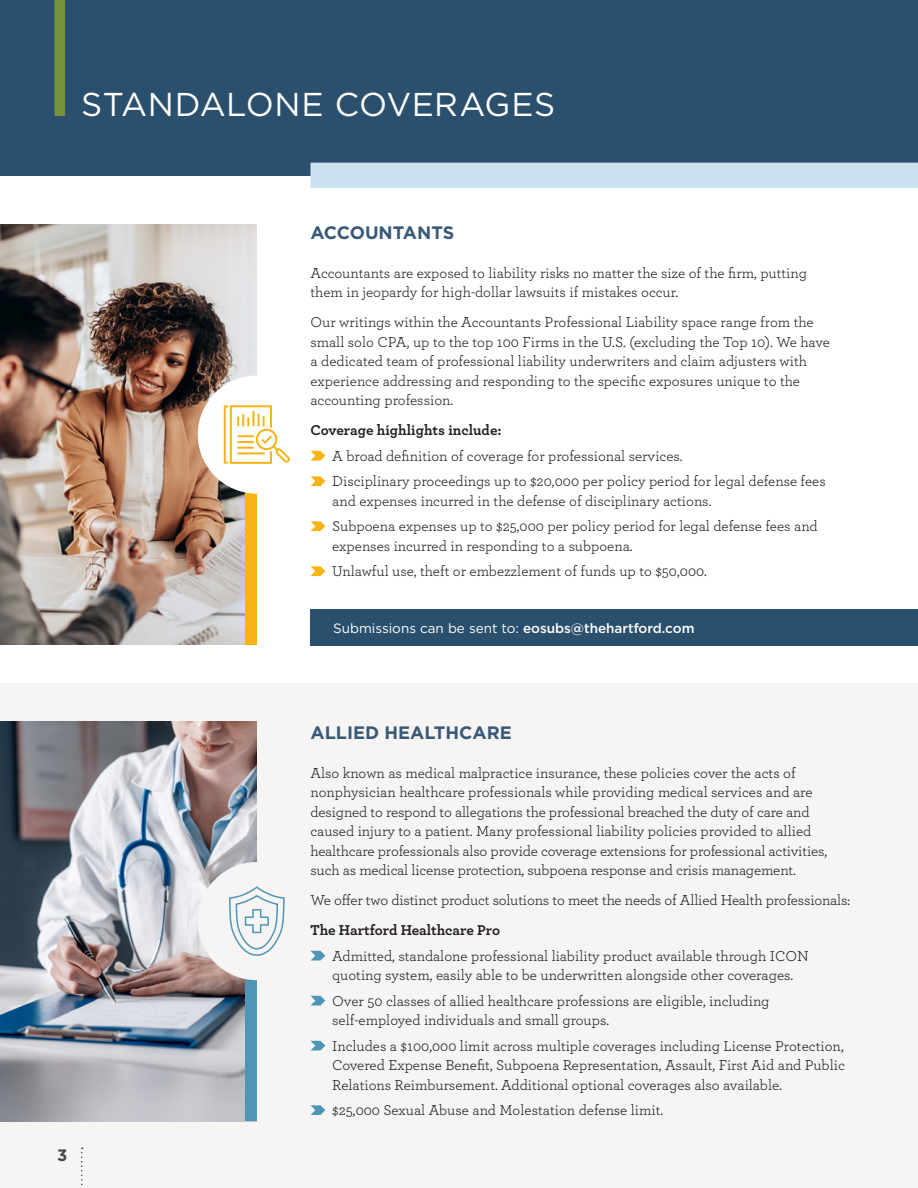
<style>
.page{position:relative;width:918px;height:1188px;background:#fff}
.page>*{position:absolute;margin:0;border:0;box-sizing:border-box;transform-origin:0 0}
.t1{font:33px "Gotham";letter-spacing:.015em;color:#fff}
.t2{font:700 18px "Gotham";color:#385978}
.Page{font:700 16.5px "Gotham";color:#474847}
.t3{font:15px/19.5px "Archer";color:#231f20}
.t4{font:700 15px "Archer";color:#231f20}
.t5{font:13.5px "Gotham";color:#fff}
.s1{font-weight:500}
</style>
<div class="page">
<div style="left:0;top:684px;width:918px;height:504px;background:#f6f5f3"></div>
<svg style="left:81px;top:1148px;width:2px;height:38px"></svg>
<div style="left:0;top:0;width:918px;height:176px;background:#2b506d"></div>
<div style="left:310px;top:163px;width:608px;height:25px;background:#cde2f1"></div>
<div style="left:55px;top:0;width:10px;height:116px;background:#76933c"></div>
<img style="left:0;top:225px;width:256px;height:420px">
<div style="left:245px;top:408px;width:11px;height:237px;background:#f7b414"></div>
<div style="left:310px;top:609px;width:608px;height:36px;background:#2b506d"></div>
<div style="left:198px;top:376px;width:118px;height:118px;background:#fff;border-radius:50%"></div>
<svg style="left:224px;top:405px;width:66px;height:59px"></svg>
<svg style="left:310px;top:451px;width:15px;height:10px"></svg>
<svg style="left:310px;top:476px;width:15px;height:10px"></svg>
<svg style="left:310px;top:521px;width:15px;height:10px"></svg>
<svg style="left:310px;top:566px;width:15px;height:10px"></svg>
<img style="left:0;top:721px;width:245px;height:400px">
<div style="left:245px;top:955px;width:11px;height:166px;background:#4f95b7"></div>
<div style="left:198px;top:862px;width:118px;height:118px;background:#f6f5f3;border-radius:50%"></div>
<svg style="left:228px;top:721px;width:57px;height:235px"></svg>
<svg style="left:310px;top:951px;width:15px;height:10px"></svg>
<svg style="left:310px;top:996px;width:15px;height:10px"></svg>
<svg style="left:310px;top:1041px;width:15px;height:10px"></svg>
<svg style="left:310px;top:1105px;width:15px;height:10px"></svg>
<p class="t1" style="left:81px;top:83px;width:476px">STANDALONE COVERAGES</p>
<p class="Page" style="left:57px;top:1144px;width:12px">3</p>
<p class="t2" style="left:310px;top:220px;width:145px">ACCOUNTANTS</p>
<p class="t3" style="left:310px;top:262px;width:498px">Accountants are exposed to liability risks no matter the size of the firm, putting them in jeopardy for high-dollar lawsuits if mistakes occur.</p>
<p class="t3" style="left:310px;top:312px;width:521px">Our writings within the Accountants Professional Liability space range from the small solo CPA, up to the top 100 Firms in the U.S. (excluding the Top 10). We have a dedicated team of professional liability underwriters and claim adjusters with experience addressing and responding to the specific exposures unique to the accounting profession.</p>
<p class="t4" style="left:310px;top:418px;width:193px">Coverage highlights include:</p>
<p class="t3" style="left:332px;top:445px;width:352px">A broad definition of coverage for professional services.</p>
<p class="t3" style="left:332px;top:471px;width:495px">Disciplinary proceedings up to $20,000 per policy period for legal defense fees and expenses incurred in the defense of disciplinary actions.</p>
<p class="t3" style="left:332px;top:516px;width:487px">Subpoena expenses up to $25,000 per policy period for legal defense fees and expenses incurred in responding to a subpoena.</p>
<p class="t3" style="left:332px;top:561px;width:376px">Unlawful use, theft or embezzlement of funds up to $50,000.</p>
<p class="t5" style="left:333px;top:619px;width:363px">Submissions can be sent to: <span class="s1">eosubs@thehartford.com</span></p>
<p class="t2" style="left:310px;top:720px;width:203px">ALLIED HEALTHCARE</p>
<p class="t3" style="left:310px;top:762px;width:518px">Also known as medical malpractice insurance, these policies cover the acts of nonphysician healthcare professionals while providing medical services and are designed to respond to allegations the professional breached the duty of care and caused injury to a patient. Many professional liability policies provided to allied healthcare professionals also provide coverage extensions for professional activities, such as medical license protection, subpoena response and crisis management.</p>
<p class="t3" style="left:310px;top:890px;width:541px">We offer two distinct product solutions to meet the needs of Allied Health professionals:</p>
<p class="t4" style="left:310px;top:918px;width:191px">The Hartford Healthcare Pro</p>
<p class="t3" style="left:332px;top:945px;width:478px">Admitted, standalone professional liability product available through ICON quoting system, easily able to be underwritten alongside other coverages.</p>
<p class="t3" style="left:332px;top:990px;width:439px">Over 50 classes of allied healthcare professions are eligible, including self-employed individuals and small groups.</p>
<p class="t3" style="left:332px;top:1035px;width:514px;text-align:justify">Includes a $100,000 limit across multiple coverages including License Protection, Covered Expense Benefit, Subpoena Representation, Assault, First Aid and Public Relations Reimbursement. Additional optional coverages also available.</p>
<p class="t3" style="left:332px;top:1100px;width:333px">$25,000 Sexual Abuse and Molestation defense limit.</p>
</div>
